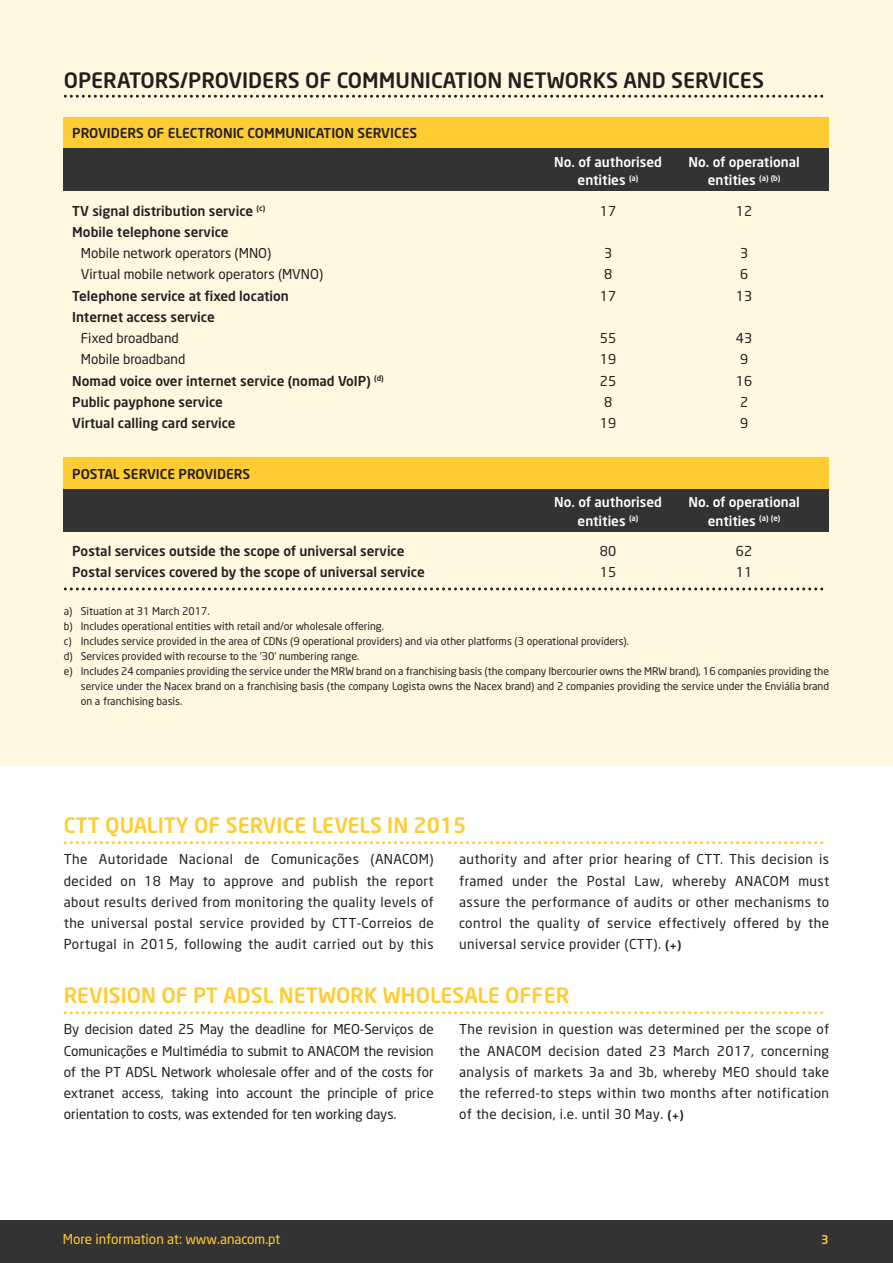
<style>
.page{position:relative;width:893px;height:1263px;background:#fff}
.page>*{position:absolute;margin:0;border:0;box-sizing:border-box;transform-origin:0 0}
.t1{font:500 21px "Neo Sans";color:#fc3}
.t2{font:500 21px "Neo Sans";color:#231f20}
.t3{font:13.5px/21.3px "Neo Sans";color:#231f20;text-align:justify}
.t4{font:500 13.5px "Neo Sans";color:#231f20}
.t5{font:500 13.5px "Neo Sans";color:#fff}
.t6{font:13.5px "Neo Sans";color:#fc3}
.t7{font:500 12px "Neo Sans";color:#fc3}
.t8{font:10.5px "Neo Sans";color:#231f20}
.s1{font-weight:500;font-size:12px}
</style>
<div class="page">
<div style="left:0;top:0;width:893px;height:765px;background:#fff7e0"></div>
<div style="left:64px;top:117px;width:765px;height:32px;background:#fc3"></div>
<div style="left:64px;top:149px;width:765px;height:42px;background:#333"></div>
<svg style="left:65px;top:95px;width:759px;height:3px"></svg>
<div style="left:64px;top:457px;width:765px;height:32px;background:#fc3"></div>
<div style="left:64px;top:489px;width:765px;height:42px;background:#333"></div>
<svg style="left:65px;top:587px;width:759px;height:3px"></svg>
<svg style="left:65px;top:841px;width:759px;height:3px"></svg>
<svg style="left:65px;top:1011px;width:759px;height:3px"></svg>
<div style="left:0;top:1220px;width:893px;height:43px;background:#333"></div>
<h1 class="t2" style="left:64px;top:67px;width:702px">OPERATORS/PROVIDERS OF COMMUNICATION NETWORKS AND SERVICES</h1>
<p class="t4" style="left:72px;top:125px;width:346px">PROVIDERS OF ELECTRONIC COMMUNICATION SERVICES</p>
<p class="t5" style="left:554px;top:154px;width:109px">No. of authorised</p>
<p class="t5" style="left:688px;top:154px;width:113px">No. of operational</p>
<p class="t5" style="left:578px;top:172px;width:62px">entities <sup>(a)</sup></p>
<p class="t5" style="left:708px;top:172px;width:74px">entities <sup>(a)</sup> <sup>(b)</sup></p>
<p class="t4" style="left:72px;top:202px;width:195px">TV signal distribution service <sup>(c)</sup></p>
<p class="t3" style="left:600px;top:200px;width:18px">17</p>
<p class="t3" style="left:736px;top:200px;width:18px">12</p>
<p class="t4" style="left:72px;top:223px;width:158px">Mobile telephone service</p>
<p class="t3" style="left:81px;top:242px;width:192px">Mobile network operators (MNO)</p>
<p class="t3" style="left:604px;top:242px;width:10px">3</p>
<p class="t3" style="left:740px;top:242px;width:10px">3</p>
<p class="t3" style="left:81px;top:264px;width:244px">Virtual mobile network operators (MVNO)</p>
<p class="t3" style="left:604px;top:264px;width:10px">8</p>
<p class="t3" style="left:740px;top:264px;width:10px">6</p>
<p class="t4" style="left:72px;top:287px;width:218px">Telephone service at fixed location</p>
<p class="t3" style="left:600px;top:285px;width:18px">17</p>
<p class="t3" style="left:736px;top:285px;width:18px">13</p>
<p class="t4" style="left:72px;top:308px;width:144px">Internet access service</p>
<p class="t3" style="left:81px;top:327px;width:100px">Fixed broadband</p>
<p class="t3" style="left:600px;top:327px;width:18px">55</p>
<p class="t3" style="left:736px;top:327px;width:18px">43</p>
<p class="t3" style="left:81px;top:349px;width:106px">Mobile broadband</p>
<p class="t3" style="left:600px;top:349px;width:18px">19</p>
<p class="t3" style="left:740px;top:349px;width:10px">9</p>
<p class="t4" style="left:72px;top:372px;width:313px">Nomad voice over internet service (nomad VoIP) <sup>(d)</sup></p>
<p class="t3" style="left:600px;top:370px;width:18px">25</p>
<p class="t3" style="left:736px;top:370px;width:18px">16</p>
<p class="t4" style="left:72px;top:393px;width:152px">Public payphone service</p>
<p class="t3" style="left:604px;top:391px;width:10px">8</p>
<p class="t3" style="left:740px;top:391px;width:10px">2</p>
<p class="t4" style="left:72px;top:415px;width:165px">Virtual calling card service</p>
<p class="t3" style="left:600px;top:412px;width:18px">19</p>
<p class="t3" style="left:740px;top:412px;width:10px">9</p>
<p class="t4" style="left:72px;top:465px;width:179px">POSTAL SERVICE PROVIDERS</p>
<p class="t5" style="left:554px;top:494px;width:109px">No. of authorised</p>
<p class="t5" style="left:688px;top:494px;width:113px">No. of operational</p>
<p class="t5" style="left:578px;top:512px;width:62px">entities <sup>(a)</sup></p>
<p class="t5" style="left:708px;top:512px;width:74px">entities <sup>(a)</sup> <sup>(e)</sup></p>
<p class="t4" style="left:72px;top:542px;width:334px">Postal services outside the scope of universal service</p>
<p class="t3" style="left:600px;top:540px;width:18px">80</p>
<p class="t3" style="left:736px;top:540px;width:18px">62</p>
<p class="t4" style="left:72px;top:564px;width:354px">Postal services covered by the scope of universal service</p>
<p class="t3" style="left:600px;top:561px;width:18px">15</p>
<p class="t3" style="left:736px;top:561px;width:18px">11</p>
<p class="t8" style="left:64px;top:605px;width:148px">a) Situation at 31 March 2017.</p>
<p class="t8" style="left:64px;top:620px;width:322px">b) Includes operational entities with retail and/or wholesale offering.</p>
<p class="t8" style="left:64px;top:635px;width:567px">c) Includes service provided in the area of CDNs (9 operational providers) and via other platforms (3 operational providers).</p>
<p class="t8" style="left:64px;top:650px;width:297px">d) Services provided with recourse to the ‘30’ numbering range.</p>
<p class="t8" style="left:64px;top:665px;width:767px">e) Includes 24 companies providing the service under the MRW brand on a franchising basis (the company Ibercourier owns the MRW brand), 16 companies providing the</p>
<p class="t8" style="left:81px;top:680px;width:750px">service under the Nacex brand on a franchising basis (the company Logista owns the Nacex brand) and 2 companies providing the service under the Enviália brand</p>
<p class="t8" style="left:81px;top:695px;width:103px">on a franchising basis.</p>
<h1 class="t1" style="left:64px;top:812px;width:404px">CTT QUALITY OF SERVICE LEVELS IN 2015</h1>
<p class="t3" style="left:64px;top:848px;width:371px">The Autoridade Nacional de Comunicações (ANACOM) decided on 18 May to approve and publish the report about results derived from monitoring the quality levels of the universal postal service provided by CTT-Correios de Portugal in 2015, following the audit carried out by this</p>
<p class="t3" style="left:459px;top:848px;width:371px">authority and after prior hearing of CTT. This decision is framed under the Postal Law, whereby ANACOM must assure the performance of audits or other mechanisms to control the quality of service effectively offered by the universal service provider (CTT). <span class="s1">(</span><sub>+</sub><span class="s1">)</span></p>
<h1 class="t1" style="left:64px;top:982px;width:507px">REVISION OF PT ADSL NETWORK WHOLESALE OFFER</h1>
<p class="t3" style="left:64px;top:1018px;width:371px">By decision dated 25 May the deadline for MEO-Serviços de Comunicações e Multimédia to submit to ANACOM the revision of the PT ADSL Network wholesale offer and of the costs for extranet access, taking into account the principle of price orientation to costs, was extended for ten working days.</p>
<p class="t3" style="left:459px;top:1018px;width:371px">The revision in question was determined per the scope of the ANACOM decision dated 23 March 2017, concerning analysis of markets 3a and 3b, whereby MEO should take the referred-to steps within two months after notification of the decision, i.e. until 30 May. <span class="s1">(</span><sub>+</sub><span class="s1">)</span></p>
<p class="t6" style="left:63px;top:1231px;width:219px">More information at: www.anacom.pt</p>
<p class="t7" style="left:821px;top:1232px;width:9px">3</p>
</div>
